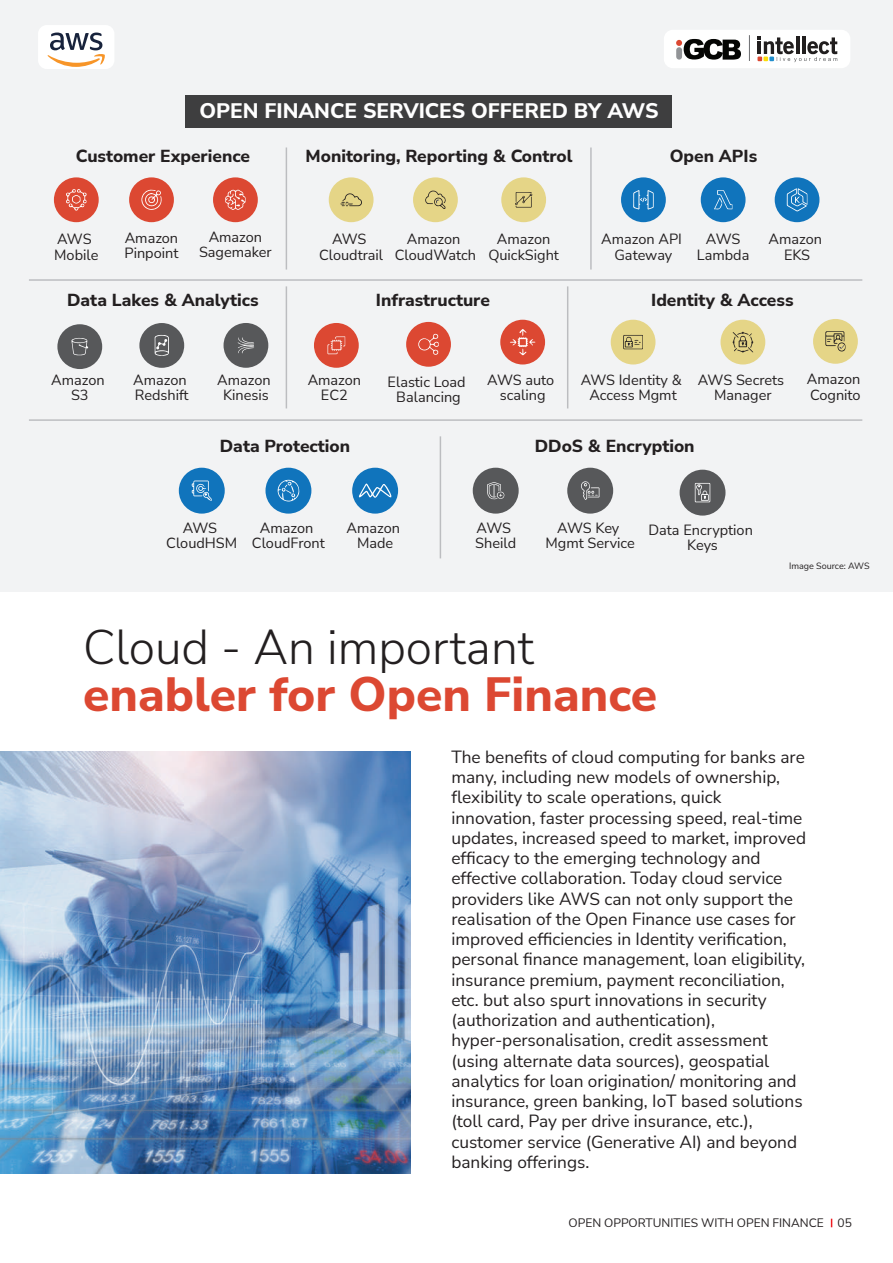
<style>
.page{position:relative;width:893px;height:1263px;background:#fff}
.page>*{position:absolute;margin:0;border:0;box-sizing:border-box;transform-origin:0 0}
.t1{font:800 48px "Nunito Sans";color:#dc4832}
.t2{font:300 48px "Nunito Sans";color:#231f20}
.t3{font:800 21px "Nunito Sans";color:#fff}
.t4{font:800 17.4px "Nunito Sans";color:#231f20}
.t5{font:17.25px/20.2px "Nunito Sans";color:#231f20}
.t6{font:14.55px/15.1px "Nunito Sans";color:#231f20;text-align:center}
.t7{font:12px "Nunito Sans";color:#231f20}
.t8{font:9px "Nunito Sans";color:#231f20}
</style>
<div class="page">
<div style="left:0;top:0;width:892px;height:591px;background:#f2f3f4"></div>
<div style="left:664px;top:30px;width:186px;height:38px;background:#fff;border-radius:9px"></div>
<svg style="left:757px;top:37px;width:80px;height:25px"></svg>
<svg style="left:676px;top:39px;width:65px;height:21px"></svg>
<svg style="left:749px;top:35px;width:1px;height:26px"></svg>
<div style="left:329px;top:177px;width:45px;height:45px;background:#e5d587;border-radius:50%"></div>
<svg style="left:340px;top:193px;width:22px;height:13px"></svg>
<div style="left:413px;top:177px;width:45px;height:45px;background:#e5d587;border-radius:50%"></div>
<svg style="left:425px;top:190px;width:21px;height:19px"></svg>
<div style="left:501px;top:177px;width:45px;height:45px;background:#e5d587;border-radius:50%"></div>
<svg style="left:515px;top:192px;width:17px;height:16px"></svg>
<div style="left:621px;top:177px;width:45px;height:45px;background:#1074bc;border-radius:50%"></div>
<svg style="left:633px;top:190px;width:21px;height:20px"></svg>
<div style="left:701px;top:177px;width:44px;height:45px;background:#1074bc;border-radius:50%"></div>
<svg style="left:714px;top:190px;width:18px;height:20px"></svg>
<div style="left:775px;top:177px;width:44px;height:45px;background:#1074bc;border-radius:50%"></div>
<svg style="left:787px;top:188px;width:20px;height:24px"></svg>
<div style="left:54px;top:177px;width:45px;height:45px;background:#dc4832;border-radius:50%"></div>
<svg style="left:66px;top:189px;width:21px;height:22px"></svg>
<div style="left:129px;top:177px;width:45px;height:45px;background:#dc4832;border-radius:50%"></div>
<svg style="left:141px;top:189px;width:21px;height:21px"></svg>
<div style="left:213px;top:177px;width:45px;height:45px;background:#dc4832;border-radius:50%"></div>
<svg style="left:225px;top:189px;width:21px;height:21px"></svg>
<div style="left:57px;top:324px;width:45px;height:45px;background:#57585a;border-radius:50%"></div>
<svg style="left:71px;top:338px;width:17px;height:18px"></svg>
<div style="left:139px;top:323px;width:45px;height:45px;background:#57585a;border-radius:50%"></div>
<svg style="left:155px;top:335px;width:14px;height:21px"></svg>
<div style="left:224px;top:323px;width:44px;height:45px;background:#57585a;border-radius:50%"></div>
<svg style="left:238px;top:337px;width:16px;height:16px"></svg>
<div style="left:314px;top:323px;width:45px;height:45px;background:#dc4832;border-radius:50%"></div>
<svg style="left:327px;top:336px;width:18px;height:18px"></svg>
<div style="left:406px;top:322px;width:45px;height:45px;background:#dc4832;border-radius:50%"></div>
<svg style="left:418px;top:334px;width:21px;height:21px"></svg>
<div style="left:500px;top:320px;width:45px;height:44px;background:#dc4832;border-radius:50%"></div>
<svg style="left:510px;top:329px;width:25px;height:26px"></svg>
<div style="left:611px;top:320px;width:44px;height:44px;background:#e5d587;border-radius:50%"></div>
<svg style="left:623px;top:335px;width:20px;height:14px"></svg>
<div style="left:720px;top:320px;width:45px;height:44px;background:#e5d587;border-radius:50%"></div>
<svg style="left:732px;top:332px;width:21px;height:20px"></svg>
<div style="left:813px;top:319px;width:45px;height:45px;background:#e5d587;border-radius:50%"></div>
<svg style="left:825px;top:331px;width:20px;height:20px"></svg>
<div style="left:179px;top:468px;width:46px;height:46px;background:#1074bc;border-radius:50%"></div>
<svg style="left:192px;top:481px;width:20px;height:20px"></svg>
<div style="left:265px;top:468px;width:46px;height:46px;background:#1074bc;border-radius:50%"></div>
<svg style="left:278px;top:479px;width:22px;height:23px"></svg>
<div style="left:352px;top:468px;width:46px;height:46px;background:#1074bc;border-radius:50%"></div>
<svg style="left:359px;top:483px;width:32px;height:15px"></svg>
<div style="left:473px;top:468px;width:46px;height:46px;background:#57585a;border-radius:50%"></div>
<svg style="left:487px;top:482px;width:17px;height:18px"></svg>
<div style="left:567px;top:468px;width:46px;height:46px;background:#57585a;border-radius:50%"></div>
<svg style="left:581px;top:481px;width:18px;height:19px"></svg>
<div style="left:680px;top:470px;width:45px;height:46px;background:#57585a;border-radius:50%"></div>
<svg style="left:695px;top:483px;width:15px;height:19px"></svg>
<hr style="left:286px;top:147px;width:1px;height:123px;background:#bcbdc0">
<hr style="left:286px;top:286px;width:1px;height:122px;background:#bcbdc0">
<hr style="left:440px;top:436px;width:1px;height:122px;background:#bcbdc0">
<hr style="left:567px;top:286px;width:1px;height:122px;background:#bcbdc0">
<hr style="left:590px;top:147px;width:2px;height:123px;background:#bcbdc0">
<hr style="left:29px;top:279px;width:833px;height:2px;background:#bcbdc0">
<hr style="left:29px;top:419px;width:833px;height:2px;background:#bcbdc0">
<div style="left:38px;top:25px;width:76px;height:44px;background:#fff;border-radius:9px"></div>
<svg style="left:47px;top:33px;width:58px;height:34px"></svg>
<div style="left:186px;top:96px;width:486px;height:32px;background:#3e3e3f"></div>
<img style="left:0;top:751px;width:410px;height:423px">
<p class="t3" style="left:199px;top:96px;width:461px">OPEN FINANCE SERVICES OFFERED BY AWS</p>
<p class="t4" style="left:76px;top:144px;width:176px">Customer Experience</p>
<p class="t4" style="left:306px;top:144px;width:269px">Monitoring, Reporting &amp; Control</p>
<p class="t4" style="left:670px;top:144px;width:89px">Open APIs</p>
<p class="t6" style="left:54px;top:231px;width:46px;text-align:left">AWS<br>Mobile</p>
<p class="t6" style="left:124px;top:230px;width:55px;text-align:left">Amazon<br>Pinpoint</p>
<p class="t6" style="left:199px;top:229px;width:74px">Amazon<br>Sagemaker</p>
<p class="t4" style="left:67px;top:287px;width:193px">Data Lakes &amp; Analytics</p>
<p class="t6" style="left:51px;top:372px;width:55px">Amazon<br>S3</p>
<p class="t6" style="left:133px;top:372px;width:57px;text-align:left">Amazon<br>Redshift</p>
<p class="t6" style="left:217px;top:372px;width:55px">Amazon<br>Kinesis</p>
<p class="t6" style="left:319px;top:231px;width:66px">AWS<br>Cloudtrail</p>
<p class="t6" style="left:395px;top:231px;width:83px">Amazon<br>CloudWatch</p>
<p class="t6" style="left:488px;top:231px;width:72px">Amazon<br>QuickSight</p>
<p class="t4" style="left:376px;top:287px;width:116px">Infrastructure</p>
<p class="t6" style="left:601px;top:231px;width:82px">Amazon API<br>Gateway</p>
<p class="t6" style="left:697px;top:231px;width:54px">AWS<br>Lambda</p>
<p class="t6" style="left:768px;top:231px;width:55px">Amazon<br>EKS</p>
<p class="t4" style="left:651px;top:288px;width:144px">Identity &amp; Access</p>
<p class="t6" style="left:308px;top:372px;width:55px">Amazon<br>EC2</p>
<p class="t6" style="left:388px;top:373px;width:80px">Elastic Load<br>Balancing</p>
<p class="t6" style="left:487px;top:372px;width:69px">AWS auto scaling</p>
<p class="t6" style="left:581px;top:372px;width:103px">AWS Identity &amp;<br>Access Mgmt</p>
<p class="t6" style="left:698px;top:372px;width:88px">AWS Secrets<br>Manager</p>
<p class="t6" style="left:807px;top:371px;width:55px;text-align:left">Amazon<br>Cognito</p>
<p class="t4" style="left:220px;top:434px;width:132px">Data Protection</p>
<p class="t6" style="left:166px;top:520px;width:72px">AWS<br>CloudHSM</p>
<p class="t6" style="left:252px;top:520px;width:74px">Amazon<br>CloudFront</p>
<p class="t6" style="left:346px;top:520px;width:55px">Amazon<br>Made</p>
<p class="t4" style="left:535px;top:434px;width:161px">DDoS &amp; Encryption</p>
<p class="t6" style="left:475px;top:520px;width:42px;text-align:left">AWS<br>Sheild</p>
<p class="t6" style="left:545px;top:520px;width:91px">AWS Key<br>Mgmt Service</p>
<p class="t6" style="left:648px;top:522px;width:106px">Data Encryption<br>Keys</p>
<h1 class="t2" style="left:83px;top:614px;width:452px">Cloud - An important</h1>
<h1 class="t1" style="left:83px;top:660px;width:575px">enabler for Open Finance</h1>
<p class="t8" style="left:789px;top:560px;width:82px">Image Source: AWS</p>
<p class="t5" style="left:451px;top:746px;width:356px">The benefits of cloud computing for banks are many, including new models of ownership, flexibility to scale operations, quick innovation, faster processing speed, real-time updates, increased speed to market, improved efficacy to the emerging technology and effective collaboration. Today cloud service providers like AWS can not only support the realisation of the Open Finance use cases for improved efficiencies in Identity verification, personal finance management, loan eligibility, insurance premium, payment reconciliation, etc. but also spurt innovations in security (authorization and authentication), hyper-personalisation, credit assessment (using alternate data sources), geospatial analytics for loan origination/ monitoring and insurance, green banking, IoT based solutions (toll card, Pay per drive insurance, etc.), customer service (Generative AI) and beyond banking offerings.</p>
<p class="t7" style="left:569px;top:1214px;width:285px">OPEN OPPORTUNITIES WITH OPEN FINANCE 05</p>
</div>
